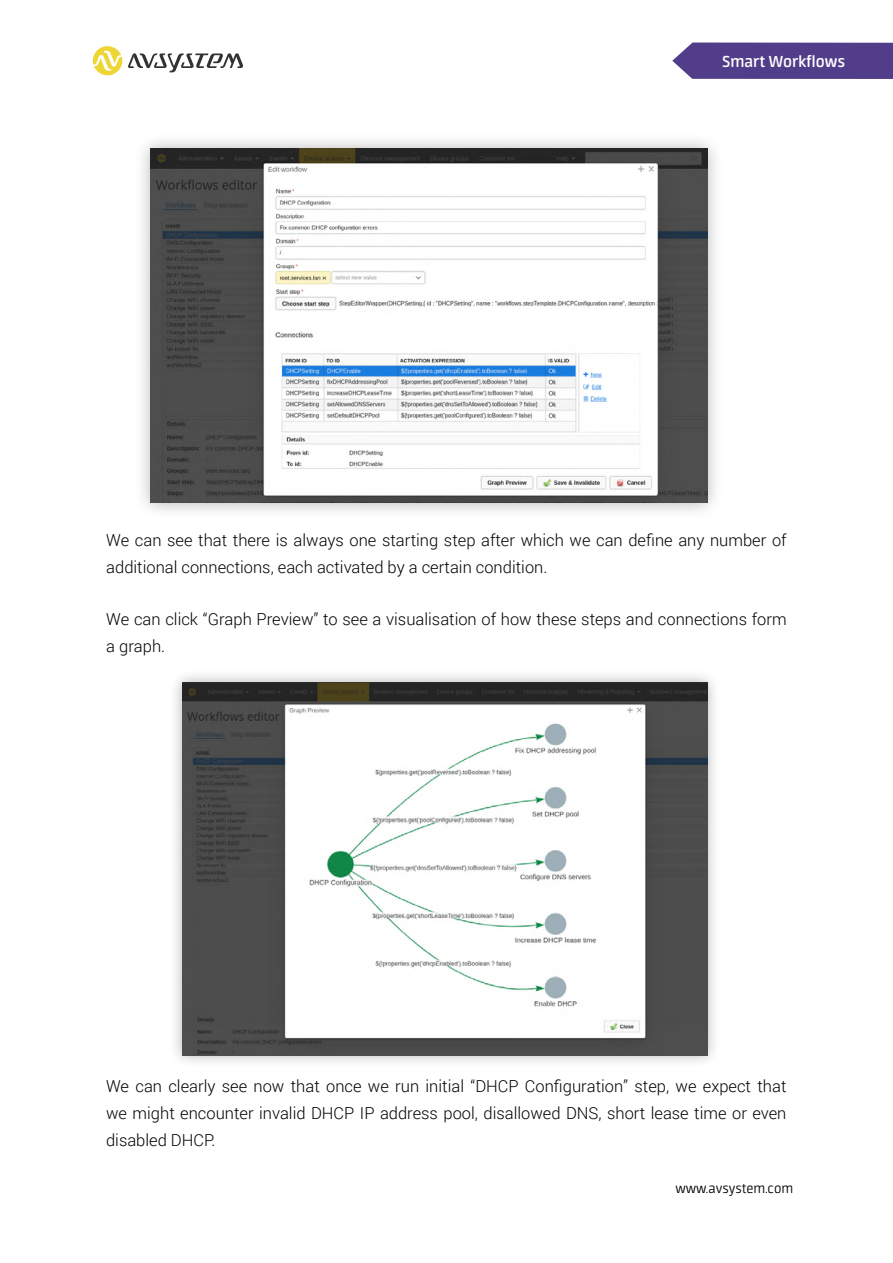
<style>
.page{position:relative;width:893px;height:1263px;background:#fff}
.page>*{position:absolute;margin:0;border:0;box-sizing:border-box;transform-origin:0 0}
.t1{font:600 18px "Neuron";color:#fff}
.t2{font:300 16.5px/27px "Roboto";color:#000}
.t3{font:300 15px "Neuron";color:#000}
</style>
<div class="page">
<svg style="left:672px;top:43px;width:221px;height:36px;background:#5a468f"></svg>
<svg style="left:128px;top:53px;width:115px;height:19px"></svg>
<svg style="left:93px;top:46px;width:29px;height:29px"></svg>
<div style="left:134px;top:132px;width:590px;height:387px;background:#000;opacity:.3"></div>
<img style="left:151px;top:149px;width:556px;height:353px">
<div style="left:169px;top:669px;width:551px;height:400px;background:#000;opacity:.3"></div>
<img style="left:182px;top:682px;width:525px;height:373px">
<p class="t1" style="left:722px;top:51px;width:125px">Smart Workflows</p>
<p class="t2" style="left:106px;top:526px;width:682px">We can see that there is always one starting step after which we can define any number of additional connections, each activated by a certain condition.</p>
<p class="t2" style="left:106px;top:605px;width:682px">We can click “Graph Preview” to see a visualisation of how these steps and connections form a graph.</p>
<p class="t2" style="left:106px;top:1072px;width:682px;text-align:justify">We can clearly see now that once we run initial “DHCP Configuration” step, we expect that we might encounter invalid DHCP IP address pool, disallowed DNS, short lease time or even disabled DHCP.</p>
<p class="t3" style="left:675px;top:1181px;width:119px">www.avsystem.com</p>
</div>
